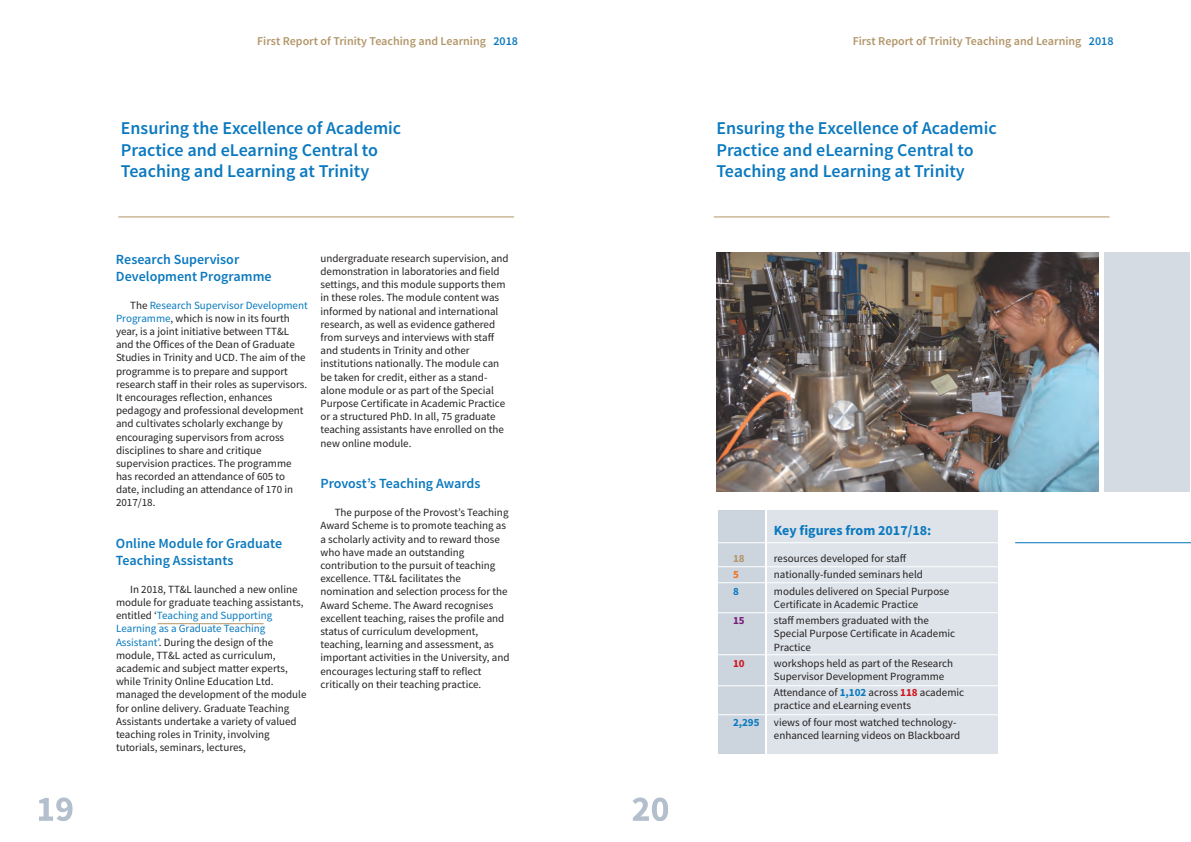
<style>
.page{position:relative;width:1191px;height:842px;background:#fff}
.page>*{position:absolute;margin:0;border:0;box-sizing:border-box;transform-origin:0 0}
.t1{font:600 18px/21.6px "Source Sans Pro";color:#0b79bf}
.t2{font:600 14px/16.8px "Source Sans Pro";color:#0b79bf}
.t3{font:700 14px "Source Sans Pro";color:#0b79bf}
.t4{font:600 12px "Source Sans Pro";color:#b29669}
.t5{font:11px/13.2px "Source Sans Pro";color:#231f20}
.t6{font:700 11px "Source Sans Pro";color:#0b79bf}
.t7{font:700 11px "Source Sans Pro";color:#b29669}
.t8{font:700 11px "Source Sans Pro";color:#781c78}
.t9{font:700 11px "Source Sans Pro";color:#cf151d}
.t10{font:700 11px "Source Sans Pro";color:#f36e21}
.s1{color:#0b79bf}
.s2{color:#0579bf}
.s3{font-weight:700;color:#0b79bf}
.s4{font-weight:700;color:#cf151d}
</style>
<div class="page">
<svg style="left:39px;top:797px;width:34px;height:24px"></svg>
<hr style="left:118px;top:217px;width:396px;height:1px;background:#b29669">
<svg style="left:632px;top:797px;width:36px;height:24px"></svg>
<hr style="left:714px;top:217px;width:395px;height:1px;background:#b29669">
<div style="left:767px;top:511px;width:231px;height:243px;background:#dde3e9"></div>
<div style="left:718px;top:511px;width:46px;height:243px;background:#ccd5de"></div>
<hr style="left:716px;top:542px;width:344px;height:1px;background:#fff">
<hr style="left:716px;top:566px;width:344px;height:1px;background:#fff">
<hr style="left:716px;top:582px;width:344px;height:1px;background:#fff">
<hr style="left:716px;top:612px;width:344px;height:1px;background:#fff">
<hr style="left:716px;top:654px;width:344px;height:1px;background:#fff">
<hr style="left:1015px;top:542px;width:176px;height:1px;background:#0072bc">
<hr style="left:716px;top:685px;width:344px;height:1px;background:#fff">
<hr style="left:716px;top:714px;width:344px;height:1px;background:#fff">
<img style="left:716px;top:252px;width:382px;height:240px">
<div style="left:1104px;top:252px;width:86px;height:240px;background:#d4dbe3"></div>
<hr style="left:157px;top:623px;width:107px;height:1px;background:#b29669">
<p class="t4" style="left:257px;top:33px;width:262px">First Report of Trinity Teaching and Learning <span class="s1">2018</span></p>
<p class="t4" style="left:852px;top:33px;width:262px">First Report of Trinity Teaching and Learning <span class="s1">2018</span></p>
<h1 class="t1" style="left:121px;top:118px;width:282px">Ensuring the Excellence of Academic<br>Practice and eLearning Central to<br>Teaching and Learning at Trinity</h1>
<h1 class="t1" style="left:716px;top:118px;width:282px">Ensuring the Excellence of Academic<br>Practice and eLearning Central to<br>Teaching and Learning at Trinity</h1>
<p class="t2" style="left:116px;top:251px;width:157px">Research Supervisor<br>Development Programme</p>
<p class="t5" style="left:116px;top:298px;width:193px;text-indent:14px">The <span class="s2">Research Supervisor Development Programme</span>, which is now in its fourth year, is a joint initiative between TT&amp;L and the Offices of the Dean of Graduate Studies in Trinity and UCD. The aim of the programme is to prepare and support research staff in their roles as supervisors.<br>It encourages reflection, enhances pedagogy and professional development and cultivates scholarly exchange by encouraging supervisors from across disciplines to share and critique supervision practices. The programme has recorded an attendance of 605 to date, including an attendance of 170 in 2017/18.</p>
<p class="t2" style="left:116px;top:536px;width:168px">Online Module for Graduate<br>Teaching Assistants</p>
<p class="t5" style="left:116px;top:582px;width:192px;text-indent:14px">In 2018, TT&amp;L launched a new online module for graduate teaching assistants, entitled ‘<span class="s2">Teaching and Supporting Learning as a Graduate Teaching Assistant’</span>. During the design of the module, TT&amp;L acted as curriculum, academic and subject matter experts, while Trinity Online Education Ltd. managed the development of the module for online delivery. Graduate Teaching Assistants undertake a variety of valued teaching roles in Trinity, involving tutorials, seminars, lectures,</p>
<p class="t5" style="left:320px;top:251px;width:190px">undergraduate research supervision, and demonstration in laboratories and field settings, and this module supports them in these roles. The module content was informed by national and international research, as well as evidence gathered from surveys and interviews with staff and students in Trinity and other institutions nationally. The module can be taken for credit, either as a stand&shy;alone module or as part of the Special Purpose Certificate in Academic Practice or a structured PhD. In all, 75 graduate teaching assistants have enrolled on the new online module.</p>
<p class="t2" style="left:320px;top:476px;width:161px">Provost’s Teaching Awards</p>
<p class="t5" style="left:320px;top:506px;width:190px;text-indent:14px">The purpose of the Provost’s Teaching Award Scheme is to promote teaching as a scholarly activity and to reward those who have made an outstanding contribution to the pursuit of teaching excellence. TT&amp;L facilitates the nomination and selection process for the Award Scheme. The Award recognises excellent teaching, raises the profile and status of curriculum development, teaching, learning and assessment, as important activities in the University, and encourages lecturing staff to reflect critically on their teaching practice.</p>
<p class="t3" style="left:774px;top:520px;width:159px">Key figures from 2017/18:</p>
<p class="t7" style="left:733px;top:551px;width:13px">18</p>
<p class="t5" style="left:774px;top:552px;width:134px">resources developed for staff</p>
<p class="t10" style="left:733px;top:567px;width:7px">5</p>
<p class="t5" style="left:774px;top:568px;width:150px">nationally-funded seminars held</p>
<p class="t6" style="left:733px;top:584px;width:7px">8</p>
<p class="t5" style="left:774px;top:584px;width:177px">modules delivered on Special Purpose<br>Certificate in Academic Practice</p>
<p class="t8" style="left:733px;top:613px;width:13px">15</p>
<p class="t5" style="left:774px;top:614px;width:183px">staff members graduated with the<br>Special Purpose Certificate in Academic<br>Practice</p>
<p class="t9" style="left:733px;top:656px;width:13px">10</p>
<p class="t5" style="left:774px;top:656px;width:181px">workshops held as part of the Research<br>Supervisor Development Programme</p>
<p class="t5" style="left:774px;top:686px;width:192px">Attendance of <span class="s3">1,102</span> across <span class="s4">118</span> academic practice and eLearning events</p>
<p class="t6" style="left:733px;top:714px;width:28px">2,295</p>
<p class="t5" style="left:774px;top:715px;width:188px">views of four most watched technology&shy;enhanced learning videos on Blackboard</p>
</div>
